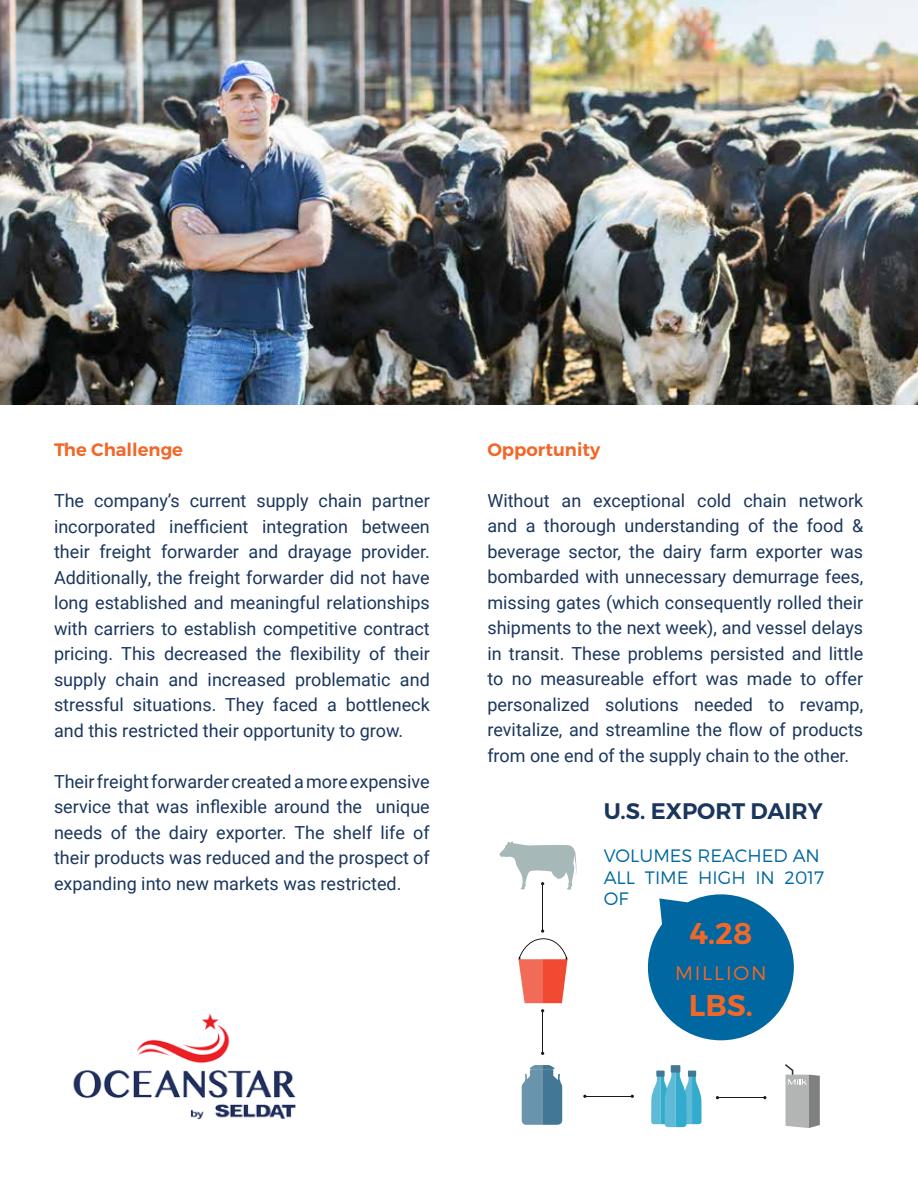
<style>
.page{position:relative;width:918px;height:1188px;background:#fff}
.page>*{position:absolute;margin:0;border:0;box-sizing:border-box;transform-origin:0 0}
.t1{font:600 30px "Montserrat";color:#f26727}
.t2{font:600 22.5px "Montserrat";color:#1b365d}
.t3{font:300 19.5px "Montserrat";letter-spacing:.095em;color:#f26727}
.t4{font:18px/25.5px "Roboto";color:#1b365d;text-align:justify}
.t5{font:300 18px/21.6px "Montserrat";color:#0067a1}
.t6{font:600 18px "Montserrat";color:#f26727}
</style>
<div class="page">
<img style="left:73px;top:1014px;width:223px;height:106px">
<img style="left:0;top:0;width:918px;height:405px">
<svg style="left:785px;top:1064px;width:35px;height:64px"></svg>
<svg style="left:651px;top:1065px;width:51px;height:62px"></svg>
<div style="left:671px;top:1065px;width:9px;height:8px;background:#427896"></div>
<svg style="left:522px;top:1065px;width:40px;height:60px"></svg>
<hr style="left:542px;top:884px;width:1px;height:47px;background:#1a1a1a">
<svg style="left:499px;top:841px;width:78px;height:49px"></svg>
<svg style="left:518px;top:929px;width:50px;height:74px"></svg>
<hr style="left:542px;top:1012px;width:1px;height:41px;background:#1a1a1a">
<hr style="left:585px;top:1096px;width:47px;height:1px;background:#1a1a1a">
<hr style="left:717px;top:1097px;width:48px;height:1px;background:#1a1a1a">
<svg style="left:648px;top:894px;width:146px;height:146px"></svg>
<p class="t6" style="left:54px;top:439px;width:131px">The Challenge</p>
<p class="t4" style="left:54px;top:487px;width:377px">The company’s current supply chain partner incorporated inefficient integration between their freight forwarder and drayage provider.<br>Additionally, the freight forwarder did not have long established and meaningful relationships with carriers to establish competitive contract pricing. This decreased the flexibility of their supply chain and increased problematic and stressful situations. They faced a bottleneck and this restricted their opportunity to grow.</p>
<p class="t4" style="left:54px;top:768px;width:377px">Their freight forwarder created a more expensive service that was inflexible around the unique needs of the dairy exporter. The shelf life of their products was reduced and the prospect of expanding into new markets was restricted.</p>
<p class="t6" style="left:487px;top:438px;width:114px">Opportunity</p>
<p class="t4" style="left:487px;top:487px;width:377px">Without an exceptional cold chain network and a thorough understanding of the food &amp; beverage sector, the dairy farm exporter was bombarded with unnecessary demurrage fees, missing gates (which consequently rolled their shipments to the next week), and vessel delays in transit. These problems persisted and little to no measureable effort was made to offer personalized solutions needed to revamp, revitalize, and streamline the flow of products from one end of the supply chain to the other.</p>
<p class="t2" style="left:604px;top:797px;width:221px">U.S. EXPORT DAIRY</p>
<p class="t5" style="left:604px;top:845px;width:222px">VOLUMES REACHED AN<br>ALL TIME HIGH IN 2017<br>OF</p>
<h1 class="t1" style="left:690px;top:915px;width:64px">4.28</h1>
<p class="t3" style="left:675px;top:961px;width:93px">MILLION</p>
<h1 class="t1" style="left:689px;top:987px;width:66px">LBS.</h1>
</div>
